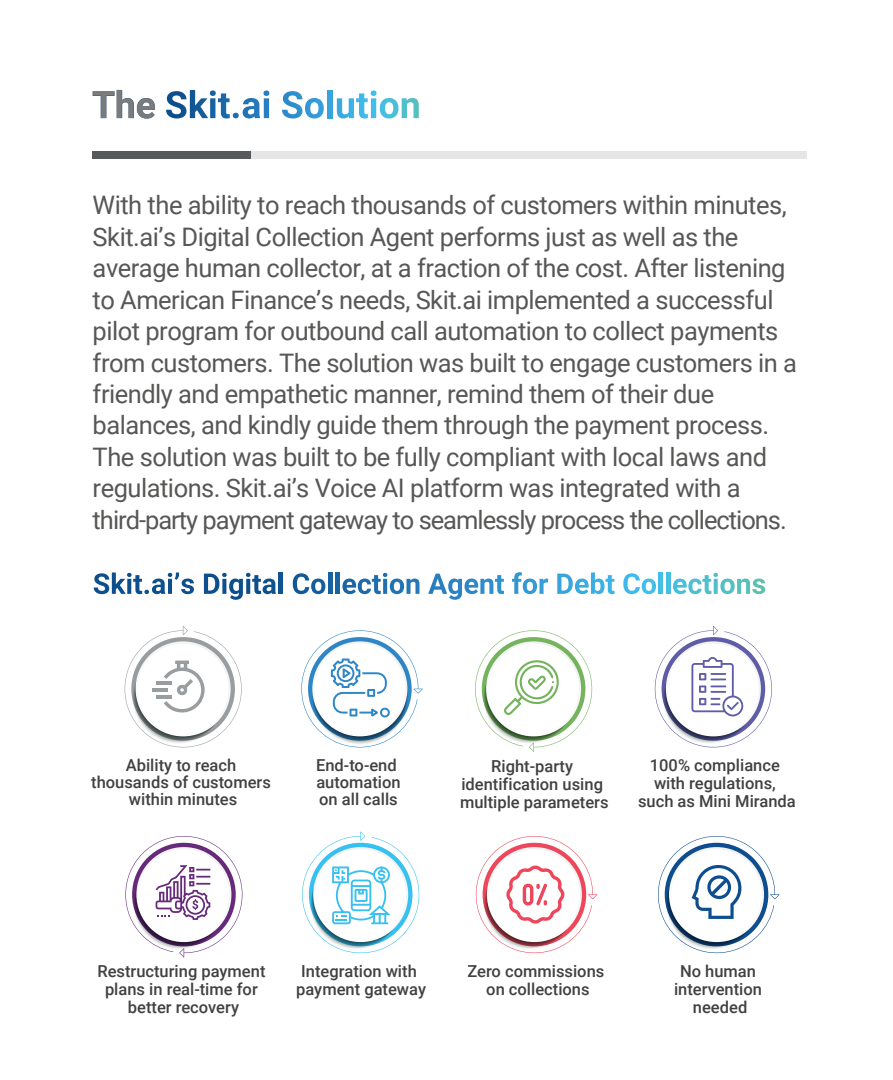
<style>
.page{position:relative;width:893px;height:1080px;background:#fff}
.page>*{position:absolute;margin:0;border:0;box-sizing:border-box;transform-origin:0 0}
.t1{font:700 37.5px "Roboto";color:#797b7d}
.t2{font:25.5px/31.5px "Roboto";letter-spacing:-.02em;color:#575756}
.t3{font:500 16.5px/18px "Roboto";color:#414141;text-align:center}
</style>
<div class="page">
<svg style="left:93px;top:90px;width:62px;height:29px"></svg>
<svg style="left:166px;top:90px;width:103px;height:29px"></svg>
<svg style="left:282px;top:91px;width:42px;height:28px"></svg>
<div style="left:327px;top:90px;width:6px;height:28px;background:#37a4dc"></div>
<svg style="left:337px;top:90px;width:82px;height:29px"></svg>
<div style="left:92px;top:152px;width:159px;height:7px;background:#58595b"></div>
<div style="left:251px;top:152px;width:556px;height:7px;background:#e6e6e6"></div>
<svg style="left:94px;top:573px;width:100px;height:21px"></svg>
<svg style="left:204px;top:573px;width:72px;height:27px"></svg>
<hr style="left:279px;top:572px;width:4px;height:22px;background:#0f5491">
<svg style="left:293px;top:573px;width:32px;height:21px"></svg>
<hr style="left:328px;top:572px;width:4px;height:22px;background:#1761a0">
<hr style="left:336px;top:572px;width:4px;height:22px;background:#1863a2">
<svg style="left:342px;top:573px;width:77px;height:21px"></svg>
<svg style="left:428px;top:574px;width:76px;height:26px"></svg>
<svg style="left:512px;top:572px;width:36px;height:22px"></svg>
<svg style="left:557px;top:573px;width:57px;height:21px"></svg>
<svg style="left:623px;top:573px;width:33px;height:21px"></svg>
<hr style="left:659px;top:572px;width:4px;height:22px;background:#44bee5">
<hr style="left:666px;top:572px;width:4px;height:22px;background:#46bee1">
<svg style="left:673px;top:573px;width:92px;height:21px"></svg>
<svg style="left:301px;top:630px;width:122px;height:117px"></svg>
<svg style="left:125px;top:626px;width:117px;height:121px"></svg>
<hr style="left:156px;top:681px;width:16px;height:4px;background:#9a9d9f">
<hr style="left:153px;top:688px;width:15px;height:4px;background:#9a9d9f">
<hr style="left:156px;top:695px;width:16px;height:4px;background:#9a9d9f">
<svg style="left:475px;top:630px;width:117px;height:122px"></svg>
<svg style="left:655px;top:626px;width:117px;height:121px"></svg>
<svg style="left:125px;top:836px;width:117px;height:122px"></svg>
<svg style="left:302px;top:832px;width:117px;height:121px"></svg>
<svg style="left:476px;top:836px;width:121px;height:117px"></svg>
<svg style="left:658px;top:836px;width:121px;height:117px"></svg>
<h1 class="t1" style="left:92px;top:79px;width:65px">The</h1>
<p class="t2" style="left:93px;top:188px;width:706px">With the ability to reach thousands of customers within minutes, Skit.ai’s Digital Collection Agent performs just as well as the average human collector, at a fraction of the cost. After listening to American Finance’s needs, Skit.ai implemented a successful pilot program for outbound call automation to collect payments from customers. The solution was built to engage customers in a friendly and empathetic manner, remind them of their due balances, and kindly guide them through the payment process.<br>The solution was built to be fully compliant with local laws and regulations. Skit.ai’s Voice AI platform was integrated with a third-party payment gateway to seamlessly process the collections.</p>
<p class="t3" style="left:91px;top:756px;width:181px;line-height:17px">Ability to reach thousands of customers within minutes</p>
<p class="t3" style="left:316px;top:757px;width:86px;line-height:17px;text-align:left">End-to-end automation on all calls</p>
<p class="t3" style="left:638px;top:756px;width:159px">100% compliance with regulations, such as Mini Miranda</p>
<p class="t3" style="left:460px;top:756px;width:150px">Right-party identification using multiple parameters</p>
<p class="t3" style="left:97px;top:961px;width:170px">Restructuring payment plans in real-time for better recovery</p>
<p class="t3" style="left:296px;top:961px;width:131px">Integration with payment gateway</p>
<p class="t3" style="left:467px;top:961px;width:138px">Zero commissions on collections</p>
<p class="t3" style="left:674px;top:961px;width:90px">No human intervention needed</p>
</div>
